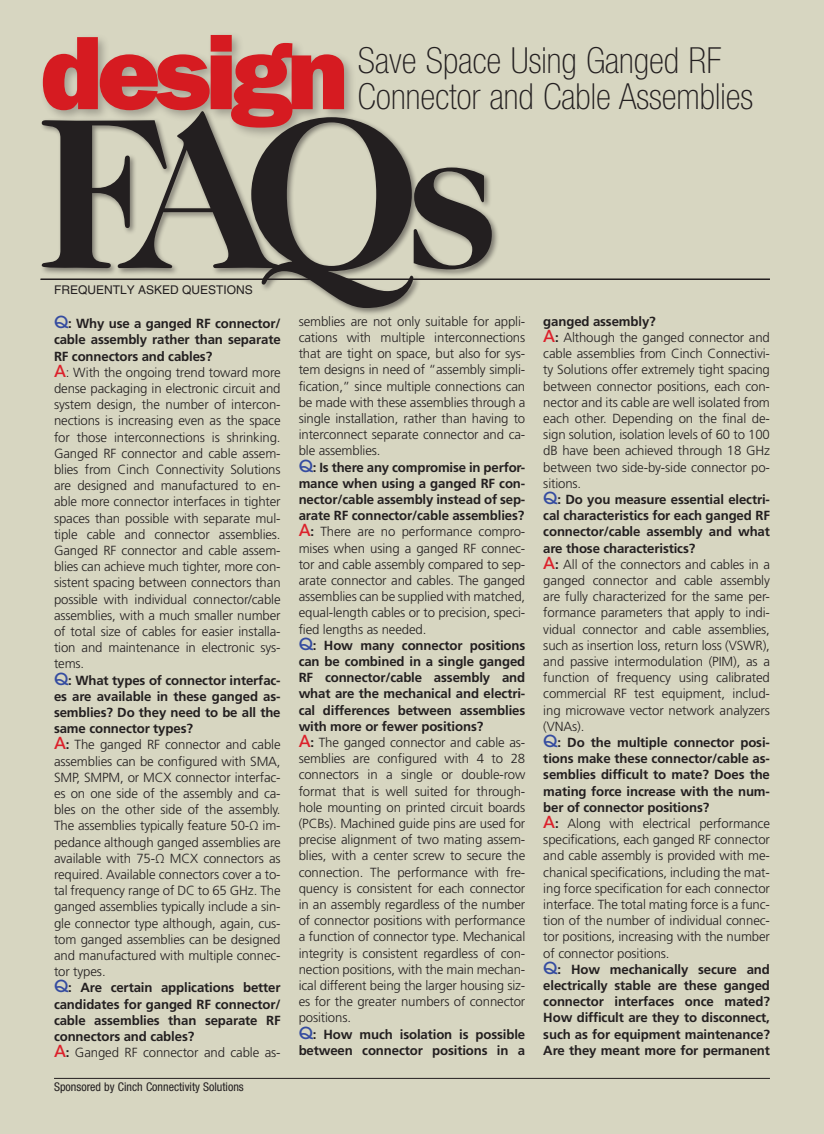
<style>
.page{position:relative;width:824px;height:1134px;background:#d7d6c1}
.page>*{position:absolute;margin:0;border:0;box-sizing:border-box;transform-origin:0 0}
.t1{font:100 condensed 36px/36px "Helvetica Neue LT Std";color:#231f20}
.FAQ_Answer{font:300 13.2px/16.2px "Frutiger LT Std";letter-spacing:-.01em;color:#231f20;text-align:justify}
.FAQ_Question{font:700 13.2px/16.2px "Frutiger LT Std";letter-spacing:-.01em;color:#231f20;text-align:justify}
.sponsored_by{font:condensed 12px "Helvetica Neue LT Std";color:#231f20}
.t2{font:12px "Helvetica LT Std";color:#231f20}
.s1{font-family:"ITC Avant Garde Std";font-weight:500;font-size:16.5px;color:#354ca0}
.s2{font-family:"ITC Avant Garde Std";font-weight:500;font-size:16.5px;color:#dc212b}
.s3{font-size:13.35px}
.s4{font-weight:700}
</style>
<div class="page">
<hr style="left:40px;top:279px;width:730px;height:1px;background:#231f20">
<div style="left:39px;top:31px;width:318px;height:109px;background:#231f20;opacity:.3"></div>
<svg style="left:43px;top:35px;width:301px;height:75px"></svg>
<div style="left:40px;top:110px;width:459px;height:206px;background:#231f20;opacity:.5"></div>
<svg style="left:42px;top:111px;width:449px;height:197px"></svg>
<hr style="left:54px;top:1078px;width:716px;height:1px;background:#231f20">
<p class="t1" style="left:358px;top:42px;width:397px">Save Space Using Ganged RF<br>Connector and Cable Assemblies</p>
<p class="t2" style="left:54px;top:282px;width:200px">FREQUENTLY ASKED QUESTIONS</p>
<p class="FAQ_Question" style="left:54px;top:315px;width:228px"><span class="s1">Q</span>: Why use a ganged RF connector/ cable assembly rather than separate RF connectors and cables?</p>
<p class="FAQ_Answer" style="left:54px;top:364px;width:228px"><span class="s2">A</span>: With the ongoing trend toward more dense packaging in electronic circuit and system design, the number of intercon&shy;nections is increasing even as the space for those interconnections is shrinking.<br>Ganged RF connector and cable assem&shy;blies from Cinch Connectivity Solutions are designed and manufac<span class="s3">tu</span>red to en&shy;able more connector interfaces in tighter spaces than possible with separate mul&shy;tiple cable and connector assemblies.<br>Ganged RF connector and cable assem&shy;blies can achieve much tighter, more con&shy;sistent spacing between connectors than possible with individual connector/cable assemblies, with a much smaller number of total size of cables for easier installa&shy;tion and maintenance in electronic sys&shy;tems.</p>
<p class="FAQ_Question" style="left:54px;top:672px;width:228px"><span class="s1">Q</span>: What types of connector interfac&shy;es are available in these ganged as&shy;semblies? Do they need to be all the same connector types?</p>
<p class="FAQ_Answer" style="left:54px;top:737px;width:228px"><span class="s2">A</span><span class="s4">:</span> The ganged RF connector and cable assemblies can be configured with SMA, SMP, SMPM, or MCX connector interfac&shy;es on one side of the assembly and ca&shy;bles on the other side of the assembly.<br>The assemblies typically feature 50-Ω im&shy;pedance although ganged assemblies are available with 75-Ω MCX connectors as required. Available connectors cover a to&shy;tal frequency range of DC to 65 GHz. The ganged assemblies typically include a sin&shy;gle connector type although, again, cus&shy;tom ganged assemblies can be designed and manufactured with multiple connec&shy;tor types.</p>
<p class="FAQ_Question" style="left:54px;top:980px;width:228px"><span class="s1">Q</span>: Are certain applications better candidates for ganged RF connector/ cable assemblies than separate RF connectors and cables?</p>
<p class="FAQ_Answer" style="left:54px;top:1045px;width:228px"><span class="s2">A</span><span class="s4">:</span> Ganged RF connector and cable as-</p>
<p class="sponsored_by" style="left:54px;top:1080px;width:191px">Sponsored by Cinch Connectivity Solutions</p>
<p class="FAQ_Answer" style="left:298px;top:313px;width:228px">semblies are not only suitable for appli&shy;cations with multiple interconnections that are tight on space, but also for sys&shy;tem designs in need of “assembly simpli&shy;fication,” since multiple connections can be made with these assemblies through a single installation, rather than having to interconnect separate connector and ca&shy;ble assemblies.</p>
<p class="FAQ_Question" style="left:298px;top:459px;width:228px"><span class="s1">Q</span>: Is there any compromise in perfor&shy;mance when using a ganged RF con&shy;nector/cable assembly instead of sep&shy;arate RF connector/cable assemblies?</p>
<p class="FAQ_Answer" style="left:298px;top:524px;width:228px"><span class="s2">A</span><span class="s4">:</span> There are no performance compro&shy;mises when using a ganged RF connec&shy;tor and cable assembly compared to sep&shy;arate connector and cables. The ganged assemblies can be supplied with matched, equal-length cables or to precision, speci&shy;fied lengths as needed.</p>
<p class="FAQ_Question" style="left:298px;top:637px;width:228px"><span class="s1">Q</span>: How many connector positions can be combined in a single ganged RF connector/cable assembly and what are the mechanical and electri&shy;cal differences between assemblies with more or fewer positions?</p>
<p class="FAQ_Answer" style="left:298px;top:735px;width:228px"><span class="s2">A</span><span class="s4">:</span> The ganged connector and cable as&shy;semblies are configured with 4 to 28 connectors in a single or double-row format that is well suited for through&shy;hole mounting on printed circuit boards (PCBs). Machined guide pins are used for precise alignment of two mating assem&shy;blies, with a center screw to secure the connection. The performance with fre&shy;quency is consistent for each connector in an assembly regardless of the number of connector positions with performance a function of connector type. Mechanical integrity is consistent regardless of con&shy;nection positions, with the main mechan&shy;ical different being the larger housing siz&shy;es for the greater numbers of connector positions.</p>
<p class="FAQ_Question" style="left:298px;top:1026px;width:228px"><span class="s1">Q</span>: How much isolation is possible between connector positions in a</p>
<p class="FAQ_Question" style="left:543px;top:313px;width:114px">ganged assembly?</p>
<p class="FAQ_Answer" style="left:543px;top:330px;width:228px"><span class="s2">A</span><span class="s4">:</span> Although the ganged connector and cable assemblies from Cinch Connectivi&shy;ty Solutions offer extremely tight spacing between connector positions, each con&shy;nector and its cable are well isolated from each other. Depending on the final de&shy;sign solution, isolation levels of 60 to 100 dB have been achieved through 18 GHz between two side-by-side connector po&shy;sitions.</p>
<p class="FAQ_Question" style="left:543px;top:491px;width:228px"><span class="s1">Q</span>: Do you measure essential electri&shy;cal characteristics for each ganged RF connector/cable assembly and what are those characteristics?</p>
<p class="FAQ_Answer" style="left:543px;top:556px;width:228px"><span class="s2">A</span><span class="s4">:</span> All of the connectors and cables in a ganged connector and cable assembly are fully characterized for the same per&shy;formance parameters that apply to indi&shy;vidual connector and cable assemblies, such as insertion loss, return loss (VSWR), and passive intermodulation (PIM), as a function of frequency using calibrated commercial RF test equipment, includ&shy;ing microwave vector network analyzers (VNAs).</p>
<p class="FAQ_Question" style="left:543px;top:734px;width:228px"><span class="s1">Q</span>: Do the multiple connector posi&shy;tions make these connector/cable as&shy;semblies difficult to mate? Does the mating force increase with the num&shy;ber of connector positions?</p>
<p class="FAQ_Answer" style="left:543px;top:816px;width:228px"><span class="s2">A</span><span class="s4">:</span> Along with electrical performance specifications, each ganged RF connector and cable assembly is provided with me&shy;chanical specifications, including the mat&shy;ing force specification for each connector interface. The total mating force is a func&shy;tion of the number of individual connec&shy;tor positions, increasing with the number of connector positions.</p>
<p class="FAQ_Question" style="left:543px;top:961px;width:228px"><span class="s1">Q</span>: How mechanically secure and electrically stable are these ganged connector interfaces once mated?<br>How difficult are they to disconnect, such as for equipment maintenance?<br>Are they meant more for permanent</p>
</div>
